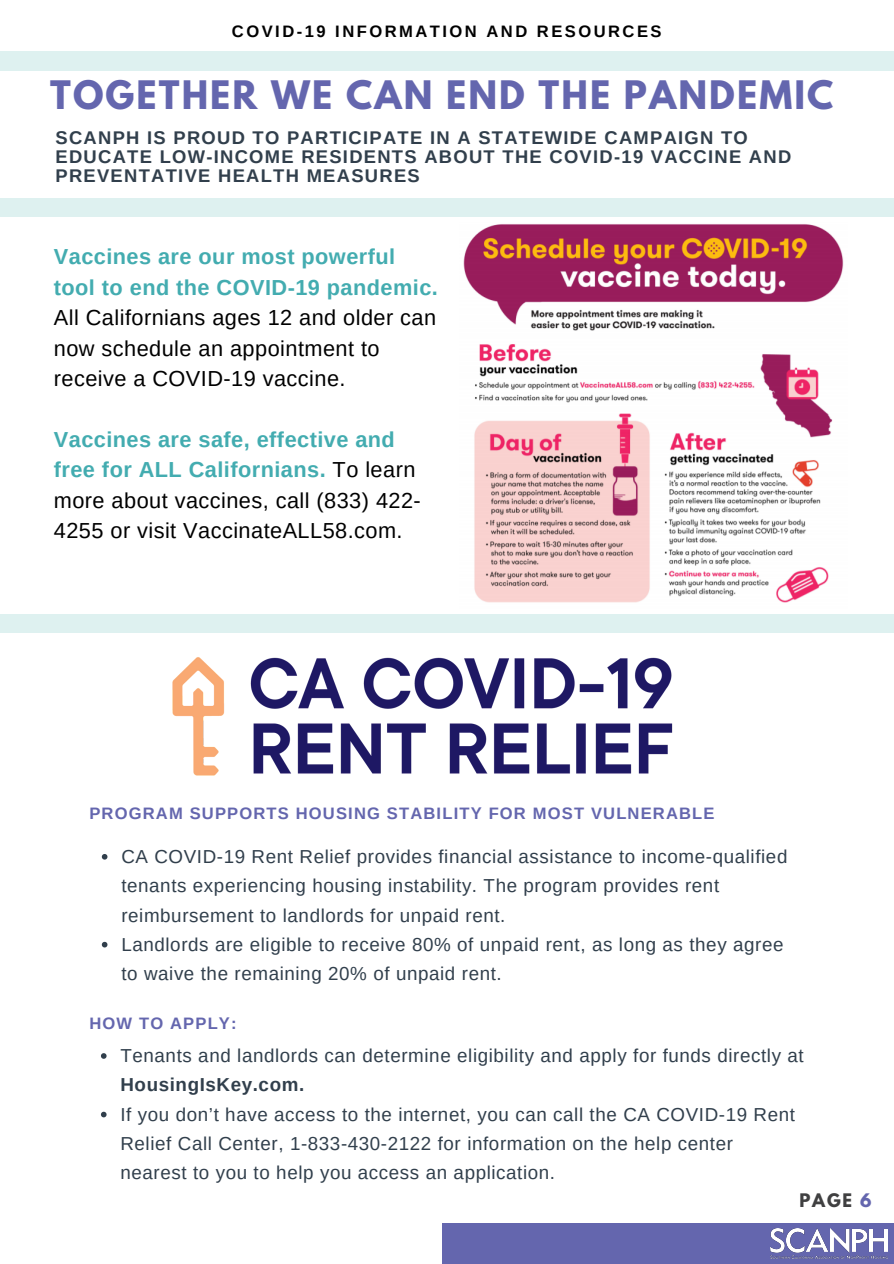
<style>
.page{position:relative;width:894px;height:1264px;background:#fff}
.page>*{position:absolute;margin:0;border:0;box-sizing:border-box;transform-origin:0 0}
.t1{font:700 34.8px "League Spartan";letter-spacing:.06em;color:#6466ae}
.t2{font:21.75px/30.5px "Arimo";letter-spacing:.02em;color:#000}
.t3{font:18.75px/29.2px "Arimo";letter-spacing:.03em;color:#313f4c}
.t4{font:700 18.3px/19.2px "Arimo";letter-spacing:.07em;color:#313f4c}
.t5{font:700 16.5px "Arimo";letter-spacing:.07em;color:#6466ae}
.t6{font:700 16.5px "Arimo";letter-spacing:.15em;color:#000}
.t7{font:700 16.5px "League Spartan";color:#404041}
.s1{font-weight:700;color:#43acb0}
.s2{font-weight:700}
.s3{color:#6466ae}
</style>
<div class="page">
<div style="left:441px;top:1222px;width:452px;height:41px;background:#6466ae"></div>
<img style="left:770px;top:1228px;width:117px;height:30px">
<div style="left:0;top:52px;width:893px;height:19px;background:#def1f0"></div>
<div style="left:0;top:198px;width:893px;height:18px;background:#def1f0"></div>
<div style="left:0;top:614px;width:893px;height:18px;background:#def1f0"></div>
<img style="left:151px;top:632px;width:549px;height:144px">
<img style="left:463px;top:224px;width:381px;height:379px">
<svg style="left:102px;top:854px;width:5px;height:5px"></svg>
<svg style="left:102px;top:941px;width:5px;height:6px"></svg>
<svg style="left:101px;top:1053px;width:5px;height:5px"></svg>
<svg style="left:101px;top:1111px;width:5px;height:6px"></svg>
<p class="t6" style="left:232px;top:22px;width:431px">COVID-19 INFORMATION AND RESOURCES</p>
<p class="t1" style="left:50px;top:78px;width:784px">TOGETHER WE CAN END THE PANDEMIC</p>
<p class="t4" style="left:55px;top:128px;width:737px">SCANPH IS PROUD TO PARTICIPATE IN A STATEWIDE CAMPAIGN TO<br>EDUCATE LOW-INCOME RESIDENTS ABOUT THE COVID-19 VACCINE AND<br>PREVENTATIVE HEALTH MEASURES</p>
<p class="t2" style="left:54px;top:241px;width:385px"><span class="s1">Vaccines are our most powerful tool to end the COVID-19 pandemic.<br></span>All Californians ages 12 and older can now schedule an appointment to receive a COVID-19 vaccine.</p>
<p class="t2" style="left:54px;top:424px;width:368px"><span class="s1">Vaccines are safe, effective and free for ALL Californians.</span> To learn more about vaccines, call (833) 422- 4255 or visit VaccinateALL58.com.</p>
<p class="t5" style="left:89px;top:804px;width:626px">PROGRAM SUPPORTS HOUSING STABILITY FOR MOST VULNERABLE</p>
<p class="t3" style="left:121px;top:841px;width:667px">CA COVID-19 Rent Relief provides financial assistance to income-qualified tenants experiencing housing instability. The program provides rent reimbursement to landlords for unpaid rent.</p>
<p class="t3" style="left:121px;top:929px;width:663px">Landlords are eligible to receive 80% of unpaid rent, as long as they agree to waive the remaining 20% of unpaid rent.</p>
<p class="t5" style="left:89px;top:1014px;width:149px">HOW TO APPLY:</p>
<p class="t3" style="left:120px;top:1041px;width:684px">Tenants and landlords can determine eligibility and apply for funds directly at<br><span class="s2">HousingIsKey.com.</span></p>
<p class="t3" style="left:120px;top:1099px;width:676px">If you don’t have access to the internet, you can call the CA COVID-19 Rent<br>Relief Call Center, 1-833-430-2122 for information on the help center nearest to you to help you access an application.</p>
<p class="t7" style="left:799px;top:1192px;width:74px">PAGE <span class="s3">6</span></p>
</div>
